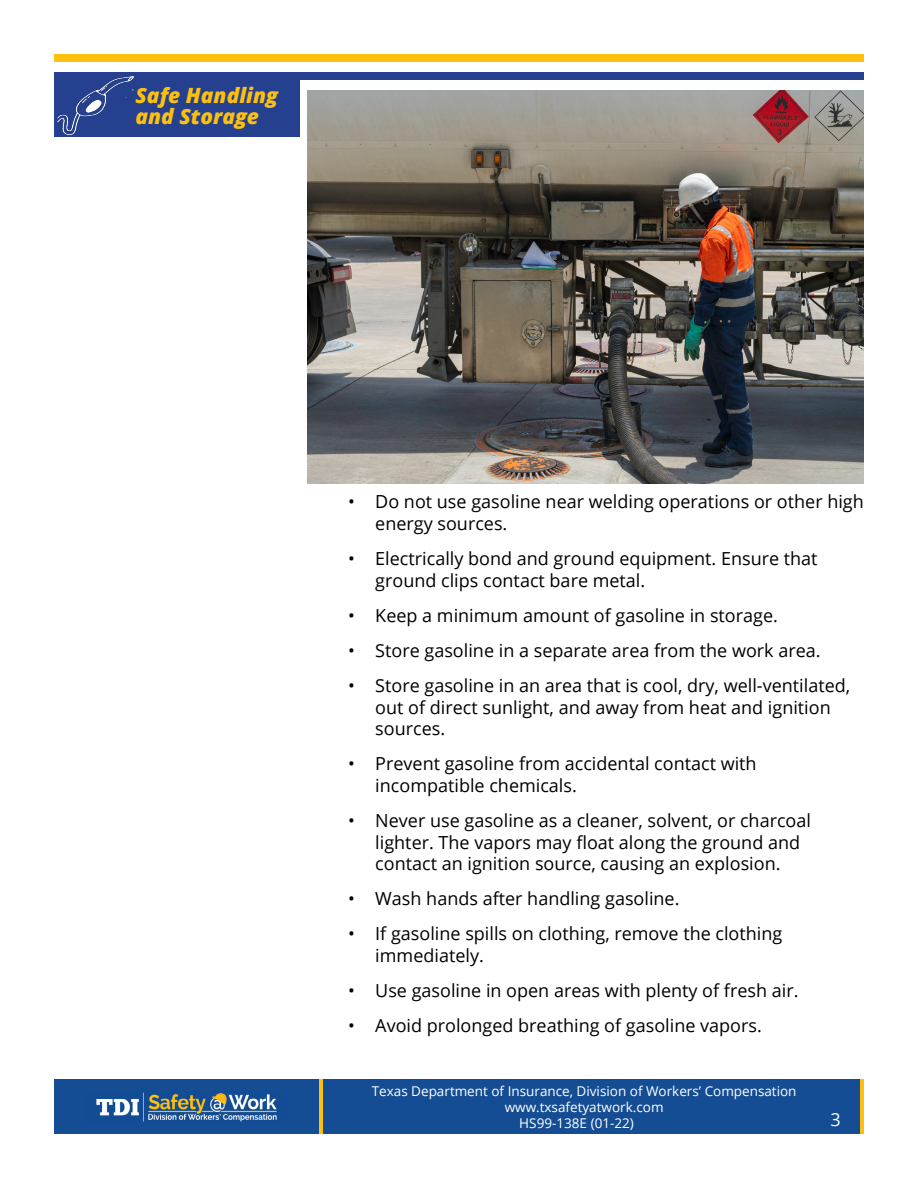
<style>
.page{position:relative;width:918px;height:1188px;background:#fff}
.page>*{position:absolute;margin:0;border:0;box-sizing:border-box;transform-origin:0 0}
.t1{font:italic 800 21px/21px "Open Sans";color:#fec00f}
.t2{font:18px/21.6px "Open Sans";color:#000}
.t3{font:18px "Open Sans";color:#fff}
.t4{font:13.5px "Open Sans";color:#fff}
</style>
<div class="page">
<div style="left:299px;top:72px;width:565px;height:8px;background:#25408f"></div>
<div style="left:54px;top:54px;width:810px;height:7px;background:#fec00f"></div>
<div style="left:54px;top:72px;width:245px;height:65px;background:#25408f"></div>
<img style="left:57px;top:76px;width:76px;height:59px">
<img style="left:308px;top:91px;width:556px;height:392px">
<div style="left:54px;top:1080px;width:810px;height:54px;background:#154d94"></div>
<hr style="left:319px;top:1080px;width:4px;height:54px;background:#fec00f">
<hr style="left:860px;top:1080px;width:4px;height:54px;background:#fec00f">
<img style="left:96px;top:1092px;width:181px;height:30px">
<p class="t1" style="left:135px;top:84px;width:144px">Safe Handling and Storage</p>
<p class="t2" style="left:375px;top:491px;width:490px;text-indent:-27px">• Do not use gasoline near welding operations or other high energy sources.</p>
<p class="t2" style="left:375px;top:547px;width:444px;text-indent:-27px">• Electrically bond and ground equipment. Ensure that ground clips contact bare metal.</p>
<p class="t2" style="left:348px;top:604px;width:431px">• Keep a minimum amount of gasoline in storage.</p>
<p class="t2" style="left:348px;top:639px;width:474px">• Store gasoline in a separate area from the work area.</p>
<p class="t2" style="left:375px;top:674px;width:476px;text-indent:-27px">• Store gasoline in an area that is cool, dry, well-ventilated, out of direct sunlight, and away from heat and ignition sources.</p>
<p class="t2" style="left:375px;top:753px;width:383px;text-indent:-27px">• Prevent gasoline from accidental contact with incompatible chemicals.</p>
<p class="t2" style="left:375px;top:809px;width:437px;text-indent:-27px">• Never use gasoline as a cleaner, solvent, or charcoal lighter. The vapors may float along the ground and contact an ignition source, causing an explosion.</p>
<p class="t2" style="left:348px;top:888px;width:333px">• Wash hands after handling gasoline.</p>
<p class="t2" style="left:375px;top:923px;width:409px;text-indent:-27px">• If gasoline spills on clothing, remove the clothing immediately.</p>
<p class="t2" style="left:348px;top:979px;width:452px">• Use gasoline in open areas with plenty of fresh air.</p>
<p class="t2" style="left:348px;top:1014px;width:415px">• Avoid prolonged breathing of gasoline vapors.</p>
<p class="t4" style="left:372px;top:1082px;width:426px">Texas Department of Insurance, Division of Workers’ Compensation</p>
<p class="t4" style="left:505px;top:1098px;width:160px">www.txsafetyatwork.com</p>
<p class="t4" style="left:519px;top:1114px;width:116px">HS99-138E (01-22)</p>
<p class="t3" style="left:831px;top:1107px;width:12px">3</p>
</div>
